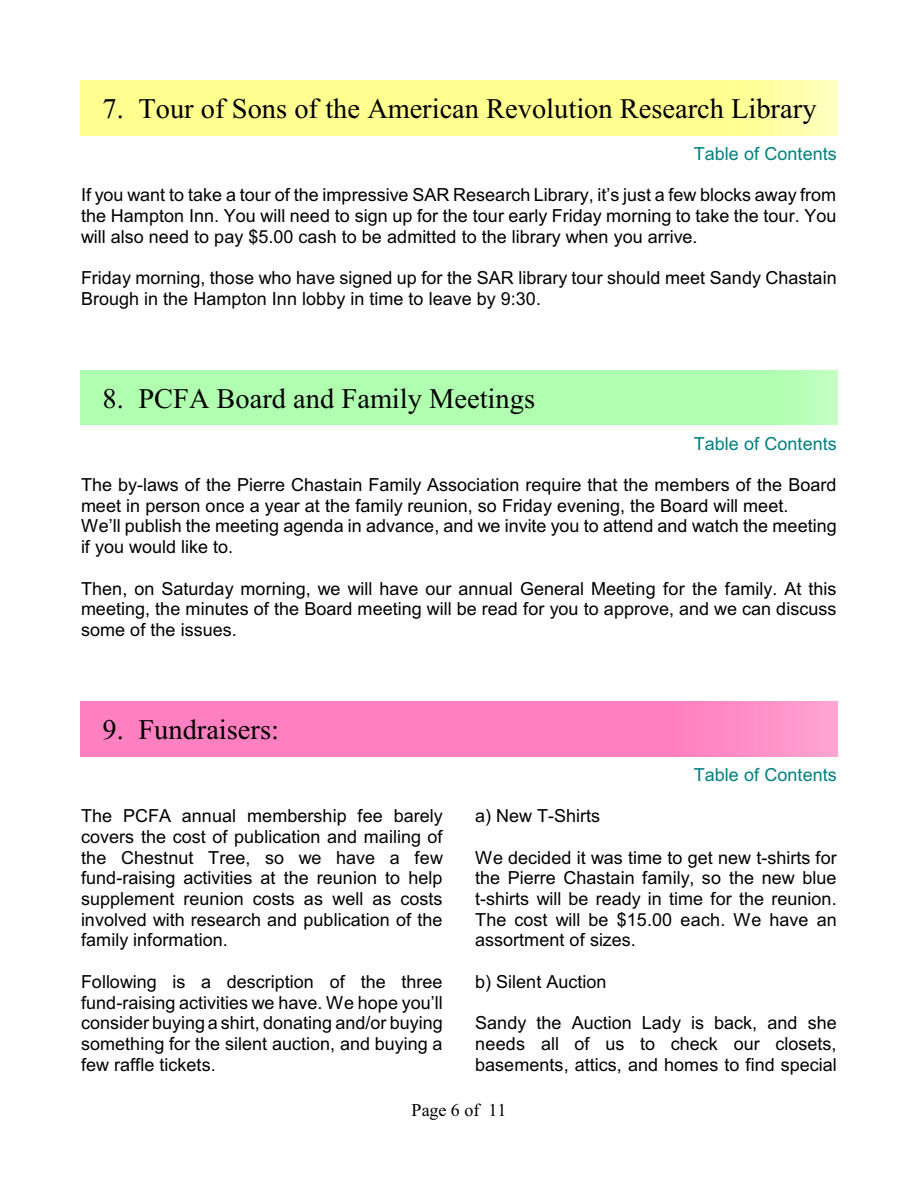
<style>
.page{position:relative;width:918px;height:1188px;background:#fff}
.page>*{position:absolute;margin:0;border:0;box-sizing:border-box;transform-origin:0 0}
.t1{font:28.5px "Times New Roman";color:#000}
.t2{font:18px/20.7px "Arial";color:#000;text-align:justify}
.t3{font:18px "Arial";color:#008080}
.t4{font:18px "Times New Roman";color:#000}
</style>
<div class="page">
<h1 class="t1" style="left:103px;top:99px;width:716px">7. Tour of Sons of the American Revolution Research Library</h1>
<p class="t3" style="left:694px;top:147px;width:145px">Table of Contents</p>
<p class="t2" style="left:81px;top:186px;width:757px">If you want to take a tour of the impressive SAR Research Library, it’s just a few blocks away from the Hampton Inn. You will need to sign up for the tour early Friday morning to take the tour. You will also need to pay $5.00 cash to be admitted to the library when you arrive.</p>
<p class="t2" style="left:81px;top:269px;width:757px">Friday morning, those who have signed up for the SAR library tour should meet Sandy Chastain<br>Brough in the Hampton Inn lobby in time to leave by 9:30.</p>
<h1 class="t1" style="left:103px;top:388px;width:434px">8. PCFA Board and Family Meetings</h1>
<p class="t3" style="left:694px;top:437px;width:145px">Table of Contents</p>
<p class="t2" style="left:81px;top:476px;width:757px;text-align:left">The by-laws of the Pierre Chastain Family Association require that the members of the Board meet in person once a year at the family reunion, so Friday evening, the Board will meet.<br>We’ll publish the meeting agenda in advance, and we invite you to attend and watch the meeting if you would like to.</p>
<p class="t2" style="left:81px;top:580px;width:757px">Then, on Saturday morning, we will have our annual General Meeting for the family. At this meeting, the minutes of the Board meeting will be read for you to approve, and we can discuss some of the issues.</p>
<h1 class="t1" style="left:103px;top:720px;width:178px">9. Fundraisers:</h1>
<p class="t3" style="left:694px;top:768px;width:145px">Table of Contents</p>
<p class="t2" style="left:81px;top:807px;width:364px">The PCFA annual membership fee barely covers the cost of publication and mailing of the Chestnut Tree, so we have a few fund-raising activities at the reunion to help supplement reunion costs as well as costs involved with research and publication of the family information.</p>
<p class="t2" style="left:81px;top:973px;width:363px">Following is a description of the three fund-raising activities we have. We hope you’ll consider buying a shirt, donating and/or buying something for the silent auction, and buying a few raffle tickets.</p>
<p class="t2" style="left:475px;top:807px;width:127px">a) New T-Shirts</p>
<p class="t2" style="left:475px;top:849px;width:363px">We decided it was time to get new t-shirts for the Pierre Chastain family, so the new blue t-shirts will be ready in time for the reunion.<br>The cost will be $15.00 each. We have an assortment of sizes.</p>
<p class="t2" style="left:475px;top:973px;width:133px">b) Silent Auction</p>
<p class="t2" style="left:475px;top:1014px;width:363px">Sandy the Auction Lady is back, and she needs all of us to check our closets, basements, attics, and homes to find special</p>
<p class="t4" style="left:412px;top:1104px;width:96px">Page 6 of 11</p>
</div>
